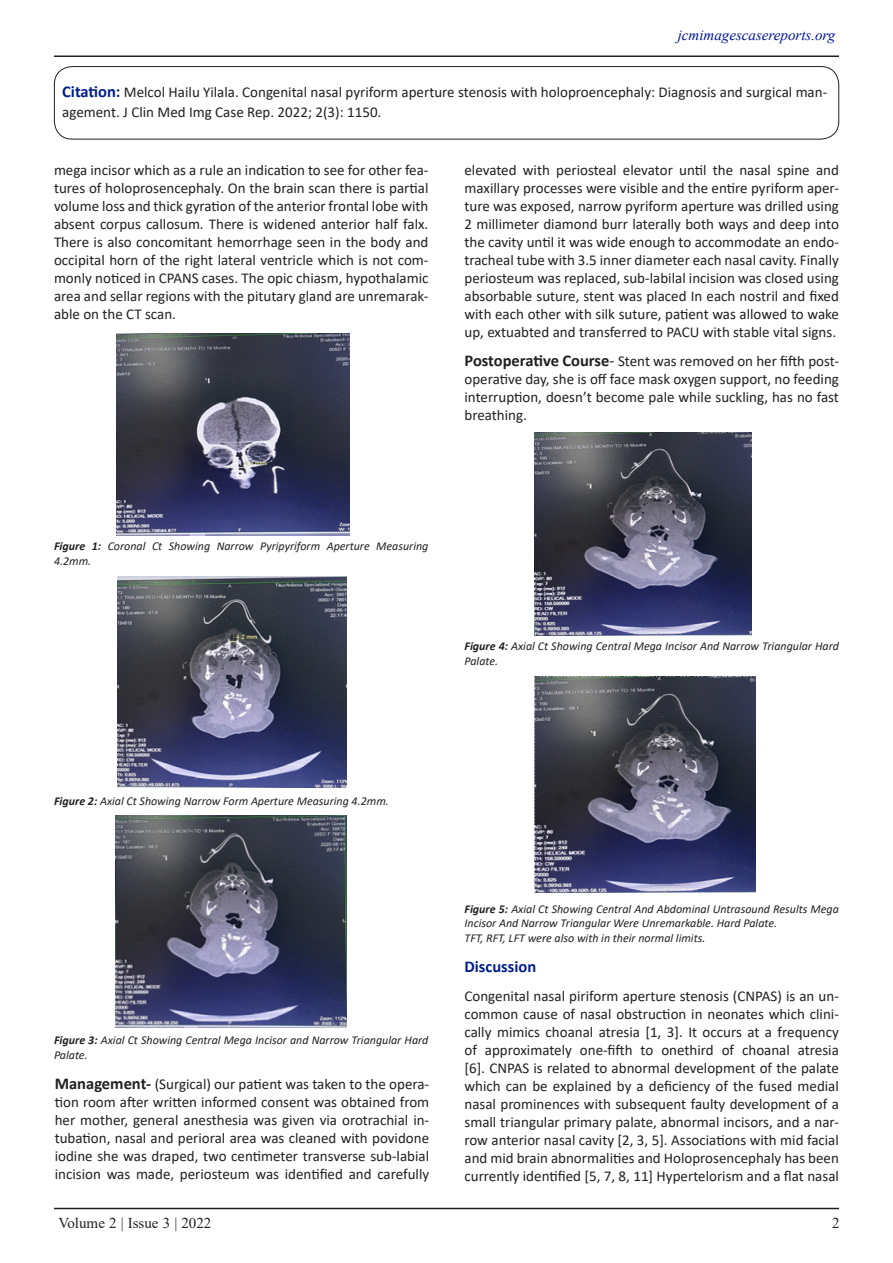
<style>
.page{position:relative;width:893px;height:1263px;background:#fff}
.page>*{position:absolute;margin:0;border:0;box-sizing:border-box;transform-origin:0 0}
.side_heading_new{font:700 16.5px "Calibri";color:#001d8c}
.side_heading_new-2{font:15px/18px "Calibri";color:#231f20;text-align:justify}
.Paragraph_Style_1{font:15px/19.5px "Calibri";color:#231f20}
.t1{font:italic 15px "Times New Roman";color:#001495}
.t2{font:15px "Times New Roman";color:#231f20}
.t3{font:italic 12px/14.4px "Calibri";color:#231f20}
.s1{font-weight:700;font-size:16.5px;color:#001d8c}
.s2{font-weight:700;font-size:16.5px}
.s3{font-size:16.5px}
.s4{font-weight:700}
</style>
<div class="page">
<hr style="left:54px;top:56px;width:785px;height:1px;background:#231f20">
<hr style="left:54px;top:1208px;width:785px;height:1px;background:#231f20">
<div style="left:54px;top:66px;width:785px;height:73px;border:1px solid #231f20;border-radius:18px"></div>
<img style="left:116px;top:333px;width:234px;height:203px">
<img style="left:118px;top:577px;width:228px;height:211px">
<img style="left:115px;top:816px;width:231px;height:211px">
<img style="left:534px;top:432px;width:217px;height:203px">
<img style="left:534px;top:676px;width:221px;height:217px">
<p class="t1" style="left:678px;top:24px;width:159px">jcmimagescasereports.org</p>
<p class="Paragraph_Style_1" style="left:62px;top:82px;width:766px"><span class="s1">Citation:</span> Melcol Hailu Yilala. Congenital nasal pyriform aperture stenosis with holoproencephaly: Diagnosis and surgical man&shy;agement. J Clin Med Img Case Rep. 2022; 2(3): 1150.</p>
<p class="side_heading_new-2" style="left:54px;top:161px;width:376px">mega incisor which as a rule an indication to see for other fea&shy;tures of holoprosencephaly. On the brain scan there is partial volume loss and thick gyration of the anterior frontal lobe with absent corpus callosum. There is widened anterior half falx.<br>There is also concomitant hemorrhage seen in the body and occipital horn of the right lateral ventricle which is not com&shy;monly noticed in CPANS cases. The opic chiasm, hypothalamic area and sellar regions with the pitutary gland are unremarak&shy;able on the CT scan.</p>
<p class="side_heading_new-2" style="left:464px;top:161px;width:376px">elevated with periosteal elevator until the nasal spine and maxillary processes were visible and the entire pyriform aper&shy;ture was exposed, narrow pyriform aperture was drilled using 2 millimeter diamond burr laterally both ways and deep into the cavity until it was wide enough to accommodate an endo&shy;tracheal tube with 3.5 inner diameter each nasal cavity. Finally periosteum was replaced, sub-labilal incision was closed using absorbable suture, stent was placed In each nostril and fixed with each other with silk suture, patient was allowed to wake up, extuabted and transferred to PACU with stable vital signs.</p>
<p class="side_heading_new-2" style="left:464px;top:352px;width:376px"><span class="s2">Postoperative Course</span><span class="s3">-</span> Stent was removed on her fifth post&shy;operative day, she is off face mask oxygen support, no feeding interruption, doesn’t become pale while suckling, has no fast breathing.</p>
<p class="t3" style="left:54px;top:538px;width:376px"><span class="s4">Figure 1:</span> Coronal Ct Showing Narrow Pyripyriform Aperture Measuring<br>4.2mm.</p>
<p class="t3" style="left:464px;top:639px;width:376px"><span class="s4">Figure 4:</span> Axial Ct Showing Central Mega Incisor And Narrow Triangular Hard<br>Palate.</p>
<p class="t3" style="left:54px;top:793px;width:336px"><span class="s4">Figure 2:</span> Axial Ct Showing Narrow Form Aperture Measuring 4.2mm.</p>
<p class="t3" style="left:54px;top:1032px;width:376px"><span class="s4">Figure 3:</span> Axial Ct Showing Central Mega Incisor and Narrow Triangular Hard<br>Palate.</p>
<p class="side_heading_new-2" style="left:55px;top:1075px;width:376px"><span class="s2">Management-</span> (Surgical) our patient was taken to the opera&shy;tion room after written informed consent was obtained from her mother, general anesthesia was given via orotrachial in&shy;tubation, nasal and perioral area was cleaned with povidone iodine she was draped, two centimeter transverse sub-labial incision was made, periosteum was identified and carefully</p>
<p class="t3" style="left:464px;top:901px;width:376px"><span class="s4">Figure 5:</span> Axial Ct Showing Central And Abdominal Untrasound Results Mega<br>Incisor And Narrow Triangular Were Unremarkable. Hard Palate.</p>
<p class="t3" style="left:464px;top:930px;width:242px">TFT, RFT, LFT were also with in their normal limits.</p>
<p class="side_heading_new" style="left:464px;top:955px;width:73px">Discussion</p>
<p class="side_heading_new-2" style="left:464px;top:987px;width:376px">Congenital nasal piriform aperture stenosis (CNPAS) is an un&shy;common cause of nasal obstruction in neonates which clini&shy;cally mimics choanal atresia [1, 3]. It occurs at a frequency of approximately one-fifth to onethird of choanal atresia [6]. CNPAS is related to abnormal development of the palate which can be explained by a deficiency of the fused medial nasal prominences with subsequent faulty development of a small triangular primary palate, abnormal incisors, and a nar&shy;row anterior nasal cavity [2, 3, 5]. Associations with mid facial and mid brain abnormalities and Holoprosencephaly has been currently identified [5, 7, 8, 11] Hypertelorism and a flat nasal</p>
<p class="t2" style="left:59px;top:1213px;width:154px">Volume 2 | Issue 3 | 2022</p>
<p class="t2" style="left:832px;top:1213px;width:9px">2</p>
</div>
